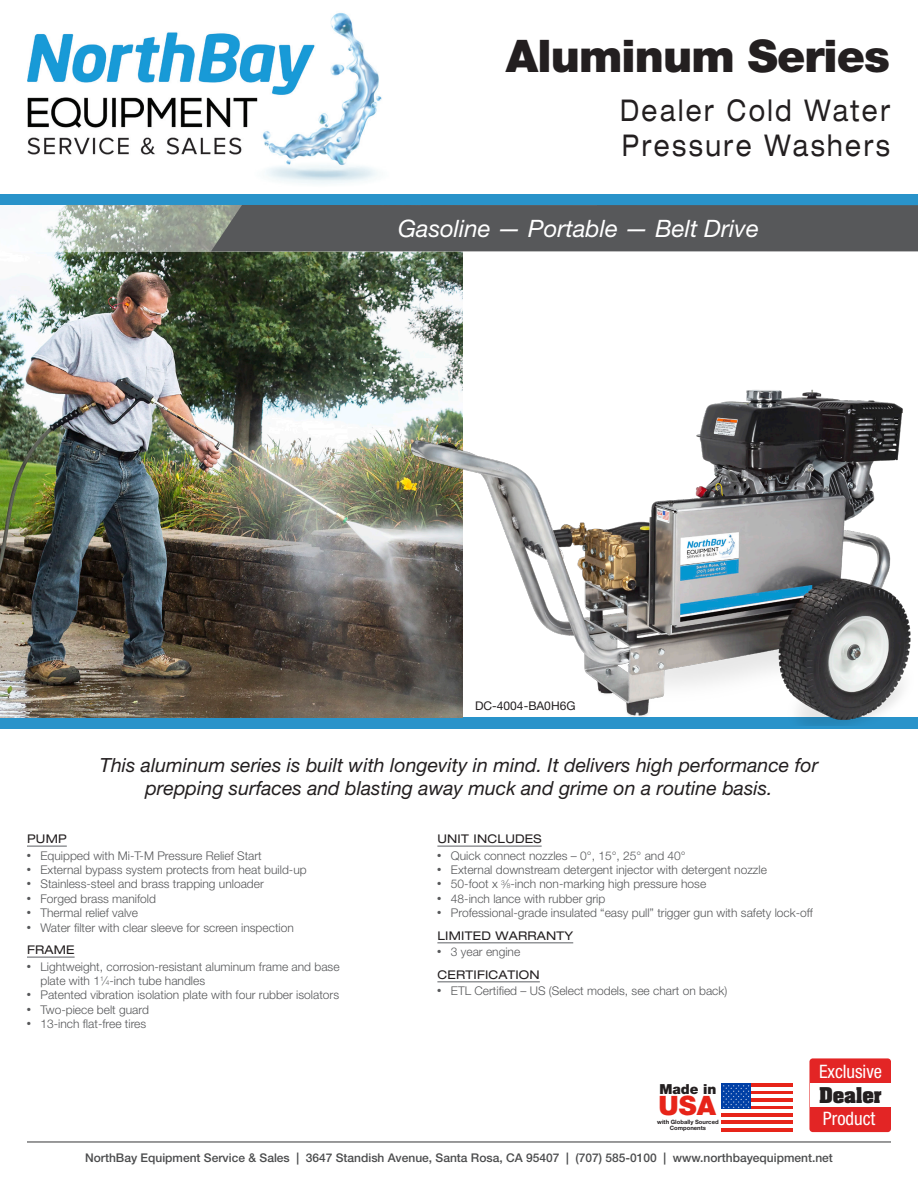
<style>
.page{position:relative;width:918px;height:1188px;background:#fff}
.page>*{position:absolute;margin:0;border:0;box-sizing:border-box;transform-origin:0 0}
.t1{font:900 45px "Helvetica Neue LT Std";letter-spacing:-.02em;color:#231f20}
.t2{font:expanded 30px "Helvetica Neue LT Std";letter-spacing:.1em;color:#231f20;scale:.8 1}
.t3{font:900 26.7px "Helvetica Neue LT Std";color:#e72419}
.t4{font:italic 24px "Helvetica Neue LT Std";color:#fff}
.t5{font:italic 19.5px "Helvetica Neue LT Std";color:#231f20}
.t6{font:condensed 18.6px "Helvetica Neue";color:#fff}
.t7{font:700 18.6px "Aachen LT";color:#231f20}
.t8{font:900 13.8px "Helvetica Neue LT Std";color:#231f20}
.t9{font:300 12px/14.4px "Helvetica Neue LT Std";color:#57585a}
.t10{font:500 12px "Helvetica Neue LT Std";color:#4b4c4d}
.t11{font:expanded 12px "Helvetica Neue LT Std";letter-spacing:.02em;color:#231f20}
.t12{font:12px "Helvetica Neue LT Std";color:#231f20}
.t13{font:700 5.85px/5.8px "Helvetica Neue LT Std";color:#231f20;text-align:center}
.s1{font-size:6.6px}
</style>
<div class="page">
<img style="left:27px;top:12px;width:355px;height:172px">
<hr style="left:27px;top:1141px;width:864px;height:2px;background:#4b4c4d">
<div style="left:0;top:194px;width:918px;height:12px;background:#2993ca"></div>
<div style="left:0;top:718px;width:918px;height:11px;background:#2993ca"></div>
<img style="left:0;top:251px;width:462px;height:467px">
<svg style="left:0;top:205px;width:211px;height:46px"></svg>
<div style="left:211px;top:205px;width:707px;height:46px;background:#57585a"></div>
<img style="left:405px;top:383px;width:513px;height:343px">
<div style="left:809px;top:1058px;width:82px;height:74px;background:#e32525;border-radius:3px"></div>
<div style="left:810px;top:1083px;width:80px;height:23px;background:#fff"></div>
<svg style="left:721px;top:1083px;width:72px;height:49px"></svg>
<hr style="left:27px;top:845px;width:40px;height:2px;background:#939598">
<hr style="left:27px;top:956px;width:48px;height:2px;background:#939598">
<hr style="left:437px;top:845px;width:105px;height:2px;background:#939598">
<hr style="left:437px;top:942px;width:136px;height:2px;background:#939598">
<hr style="left:437px;top:981px;width:103px;height:2px;background:#939598">
<p class="t1" style="left:506px;top:29px;width:386px">Aluminum Series</p>
<p class="t2" style="left:620px;top:92px;width:339px">Dealer Cold Water</p>
<p class="t2" style="left:622px;top:127px;width:337px">Pressure Washers</p>
<p class="t4" style="left:398px;top:214px;width:362px">Gasoline — Portable — Belt Drive</p>
<p class="t12" style="left:475px;top:698px;width:102px">DC-4004-BA0H6G</p>
<p class="t5" style="left:100px;top:754px;width:720px">This aluminum series is built with longevity in mind. It delivers high performance for</p>
<p class="t5" style="left:145px;top:776px;width:629px">prepping surfaces and blasting away muck and grime on a routine basis.</p>
<p class="t11" style="left:27px;top:832px;width:41px">PUMP</p>
<p class="t9" style="left:27px;top:848px;width:236px">● Equipped with Mi-T-M Pressure Relief Start</p>
<p class="t9" style="left:27px;top:862px;width:281px">● External bypass system protects from heat build-up</p>
<p class="t9" style="left:27px;top:877px;width:238px">● Stainless-steel and brass trapping unloader</p>
<p class="t9" style="left:27px;top:891px;width:131px">● Forged brass manifold</p>
<p class="t9" style="left:27px;top:906px;width:113px">● Thermal relief valve</p>
<p class="t9" style="left:27px;top:920px;width:268px">● Water filter with clear sleeve for screen inspection</p>
<p class="t11" style="left:27px;top:943px;width:49px">FRAME</p>
<p class="t9" style="left:40px;top:959px;width:301px;text-indent:-14px">● Lightweight, corrosion-resistant aluminum frame and base plate with 1<sup>1</sup>⁄<span class="s1">4</span>-inch tube handles</p>
<p class="t9" style="left:27px;top:988px;width:314px">● Patented vibration isolation plate with four rubber isolators</p>
<p class="t9" style="left:27px;top:1002px;width:123px">● Two-piece belt guard</p>
<p class="t9" style="left:27px;top:1017px;width:121px">● 13-inch flat-free tires</p>
<p class="t11" style="left:437px;top:832px;width:106px">UNIT INCLUDES</p>
<p class="t9" style="left:437px;top:848px;width:250px">● Quick connect nozzles – 0°, 15°, 25° and 40°</p>
<p class="t9" style="left:437px;top:862px;width:331px">● External downstream detergent injector with detergent nozzle</p>
<p class="t9" style="left:437px;top:877px;width:270px">● 50-foot x <sup>3</sup>⁄<span class="s1">8</span>-inch non-marking high pressure hose</p>
<p class="t9" style="left:437px;top:891px;width:169px">● 48-inch lance with rubber grip</p>
<p class="t9" style="left:437px;top:906px;width:377px">● Professional-grade insulated “easy pull” trigger gun with safety lock-off</p>
<p class="t11" style="left:437px;top:928px;width:137px">LIMITED WARRANTY</p>
<p class="t9" style="left:437px;top:945px;width:84px">● 3 year engine</p>
<p class="t11" style="left:437px;top:967px;width:104px">CERTIFICATION</p>
<p class="t9" style="left:437px;top:984px;width:292px">● ETL Certified – US (Select models, see chart on back)</p>
<p class="t8" style="left:659px;top:1080px;width:59px">Made in</p>
<p class="t13" style="left:657px;top:1119px;width:63px">with Globally Sourced<br>Components</p>
<p class="t3" style="left:659px;top:1090px;width:59px">USA</p>
<p class="t6" style="left:819px;top:1060px;width:65px">Exclusive</p>
<p class="t6" style="left:823px;top:1108px;width:54px">Product</p>
<p class="t7" style="left:819px;top:1081px;width:64px">Dealer</p>
<p class="t10" style="left:85px;top:1151px;width:749px">NorthBay Equipment Service &amp; Sales | 3647 Standish Avenue, Santa Rosa, CA 95407 | (707) 585-0100 | www.northbayequipment.net</p>
</div>
